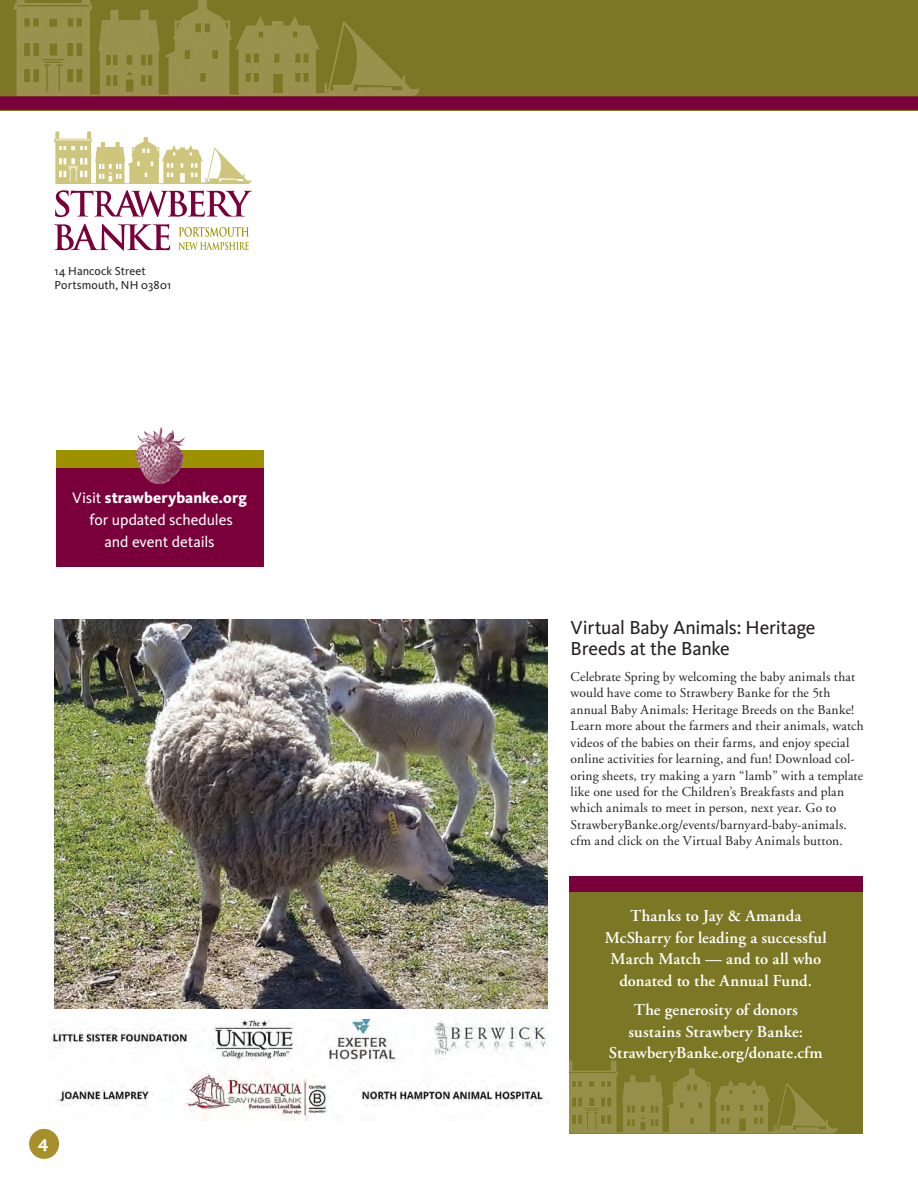
<style>
.page{position:relative;width:918px;height:1188px;background:#fff}
.page>*{position:absolute;margin:0;border:0;box-sizing:border-box;transform-origin:0 0}
.donors{font:19.5px/21px "Kievit OT";letter-spacing:-.015em;color:#231f20}
.sidebar_month{font:700 18px "Kievit OT";color:#fff}
.SB_main_head{font:600 16.5px/21.8px "Adobe Garamond";letter-spacing:.01em;color:#fff;text-align:center}
.SB_main_head-2{font:15.6px/21.8px "Kievit OT";letter-spacing:-.005em;color:#fff;text-align:center}
.SB_main_txt{font:13.5px/16.5px "Adobe Garamond";letter-spacing:.015em;color:#231f20}
.donors-2{font:12px/13.5px "Kievit OT";letter-spacing:.01em;color:#231f20}
.s1{font-weight:800}
</style>
<div class="page">
<div style="left:0;top:0;width:918px;height:110px;background:#7b7725"></div>
<div style="left:29px;top:1129px;width:30px;height:30px;background:#a78f2c;border-radius:50%"></div>
<svg style="left:55px;top:190px;width:197px;height:27px"></svg>
<svg style="left:54px;top:224px;width:116px;height:27px"></svg>
<svg style="left:179px;top:227px;width:70px;height:23px"></svg>
<svg style="left:54px;top:131px;width:198px;height:53px"></svg>
<img style="left:14px;top:0;width:406px;height:96px">
<div style="left:0;top:96px;width:918px;height:14px;background:#7a003b"></div>
<div style="left:56px;top:455px;width:207px;height:111px;background:#7a003b"></div>
<div style="left:56px;top:450px;width:207px;height:18px;background:#9c9200"></div>
<img style="left:136px;top:427px;width:49px;height:57px">
<img style="left:54px;top:619px;width:493px;height:389px">
<img style="left:51px;top:1020px;width:498px;height:100px">
<div style="left:569px;top:876px;width:293px;height:258px;background:#7b7725"></div>
<div style="left:569px;top:876px;width:293px;height:16px;background:#7a003b"></div>
<img style="left:569px;top:1061px;width:269px;height:72px">
<p class="donors-2" style="left:55px;top:265px;width:118px">14 Hancock Street<br>Portsmouth, NH 03801</p>
<p class="SB_main_head-2" style="left:72px;top:487px;width:176px">Visit <span class="s1">strawberybanke.org </span>for updated schedules<br>and event details</p>
<p class="sidebar_month" style="left:38px;top:1131px;width:12px">4</p>
<p class="donors" style="left:571px;top:617px;width:246px">Virtual Baby Animals: Heritage<br>Breeds at the Banke</p>
<p class="SB_main_txt" style="left:571px;top:668px;width:295px">Celebrate Spring by welcoming the baby animals that would have come to Strawbery Banke for the 5th annual Baby Animals: Heritage Breeds on the Banke!<br>Learn more about the farmers and their animals, watch videos of the babies on their farms, and enjoy special online activities for learning, and fun! Download col&shy;oring sheets, try making a yarn “lamb” with a template like one used for the Children’s Breakfasts and plan which animals to meet in person, next year. Go to StrawberyBanke.org/events/barnyard-baby-animals. cfm and click on the Virtual Baby Animals button.</p>
<p class="SB_main_head" style="left:605px;top:905px;width:224px">Thanks to Jay &amp; Amanda<br>McSharry for leading a successful<br>March Match — and to all who donated to the Annual Fund.</p>
<p class="SB_main_head" style="left:609px;top:999px;width:215px">The generosity of donors sustains Strawbery Banke:<br>StrawberyBanke.org/donate.cfm</p>
</div>
